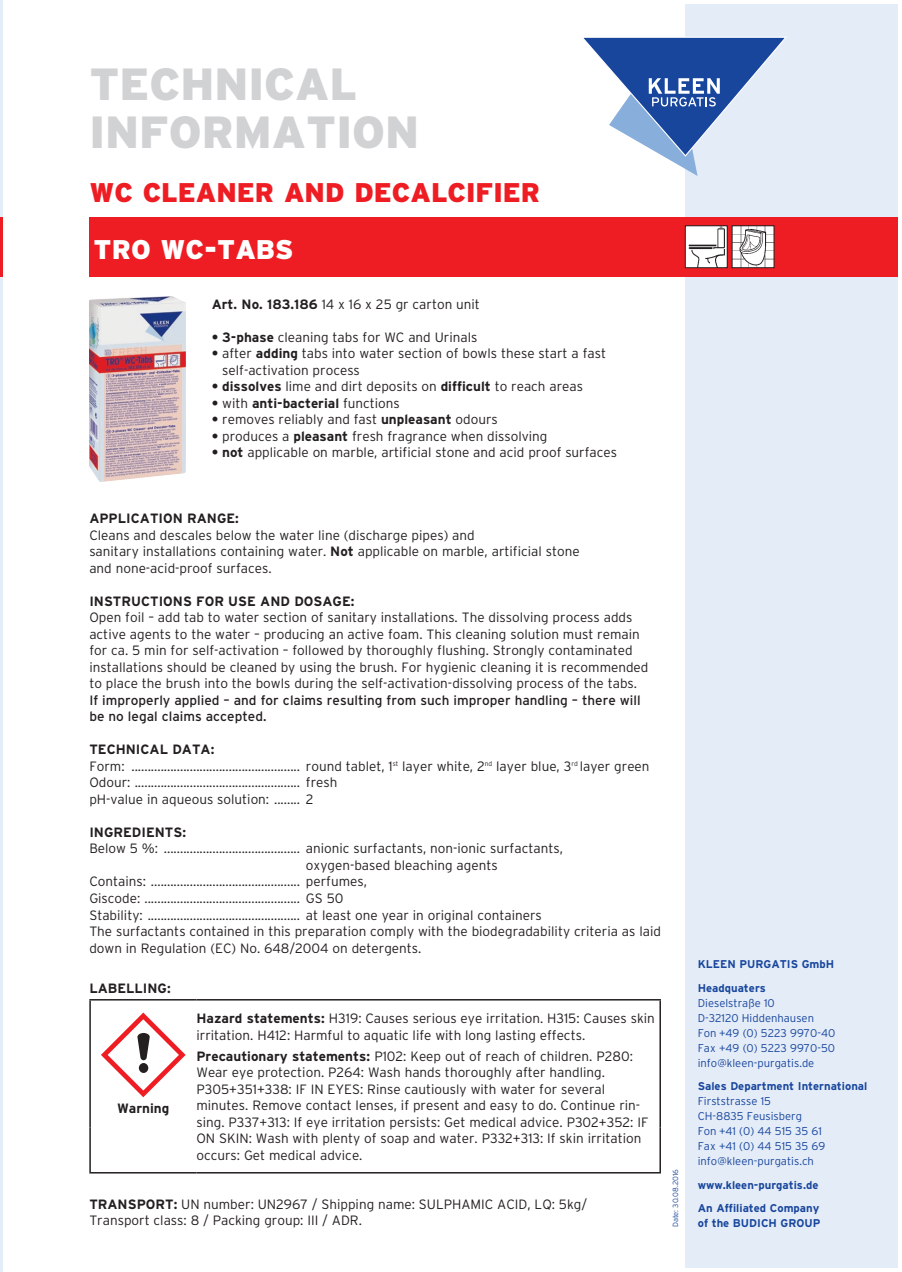
<style>
.page{position:relative;width:902px;height:1272px;background:#fff}
.page>*{position:absolute;margin:0;border:0;box-sizing:border-box;transform-origin:0 0}
.Technische_Informati{font:900 45px "Interstate";color:#d1d2d4}
.Produktgruppe{font:900 27px "Interstate";color:#ee1d23}
.Produktname{font:900 27px "Interstate";color:#fff}
.Grundschrift{font:300 13.5px/16.5px "Interstate";color:#231f20}
.Grundschrift-2{font:13.5px/16.5px "Interstate";color:#231f20}
.Subhead_Bold_Versal{font:700 13.5px "Interstate";color:#231f20}
.Grundschrift-3{font:700 13.5px "Interstate";color:#231f20}
.nFl_Gefahrensymbol{font:700 13.5px "Interstate";color:#231f20}
.t1{font:300 11.25px/15px "Interstate";color:#18469d}
.t2{font:700 11.25px/15px "Interstate";color:#18469d}
.t3{font:300 7.5px "Interstate";color:#18469d}
.s1{font-weight:700}
.s2{font-weight:300}
</style>
<div class="page">
<div style="left:685px;top:4px;width:212px;height:1263px;background:#e4ecf7"></div>
<hr style="left:0;top:0;width:2px;height:1271px;background:#e4ecf7">
<hr style="left:0;top:217px;width:2px;height:59px;background:#ee1d23">
<div style="left:89px;top:217px;width:808px;height:59px;background:#ee1d23"></div>
<svg style="left:583px;top:37px;width:204px;height:139px"></svg>
<hr style="left:89px;top:999px;width:107px;height:1px;background:#231f20">
<hr style="left:89px;top:1000px;width:2px;height:127px;background:#231f20">
<hr style="left:196px;top:999px;width:465px;height:1px;background:#231f20">
<hr style="left:659px;top:1000px;width:2px;height:127px;background:#231f20">
<hr style="left:89px;top:1127px;width:2px;height:44px;background:#231f20">
<hr style="left:659px;top:1127px;width:2px;height:44px;background:#231f20">
<hr style="left:89px;top:1171px;width:107px;height:2px;background:#231f20">
<hr style="left:196px;top:1171px;width:465px;height:2px;background:#231f20">
<svg style="left:101px;top:1012px;width:85px;height:85px"></svg>
<img style="left:733px;top:227px;width:39px;height:39px">
<div style="left:731px;top:225px;width:43px;height:43px;border:1px solid #231f20"></div>
<img style="left:687px;top:227px;width:38px;height:39px">
<div style="left:685px;top:225px;width:42px;height:43px;border:1px solid #231f20"></div>
<img style="left:89px;top:296px;width:97px;height:186px">
<p class="Technische_Informati" style="left:89px;top:59px;width:269px">TECHNICAL</p>
<p class="Technische_Informati" style="left:89px;top:107px;width:331px">INFORMATION</p>
<p class="Produktgruppe" style="left:89px;top:177px;width:452px">WC CLEANER AND DECALCIFIER</p>
<p class="Produktname" style="left:94px;top:234px;width:201px">TRO WC-TABS</p>
<p class="Grundschrift" style="left:212px;top:295px;width:270px"><span class="s1">Art. No. 183.186</span> 14 x 16 x 25 gr carton unit</p>
<p class="Grundschrift" style="left:212px;top:328px;width:267px"><span class="s1">• 3-phase</span> cleaning tabs for WC and Urinals</p>
<p class="Grundschrift" style="left:222px;top:345px;width:385px;text-indent:-10px"><span class="s1">•</span> after <span class="s1">adding</span> tabs into water section of bowls these start a fast self-activation process</p>
<p class="Grundschrift" style="left:212px;top:378px;width:373px"><span class="s1">• dissolves</span> lime and dirt deposits on <span class="s1">difficult</span> to reach areas</p>
<p class="Grundschrift-3" style="left:212px;top:395px;width:190px">• <span class="s2">with</span> anti-bacterial <span class="s2">functions</span></p>
<p class="Grundschrift" style="left:212px;top:411px;width:287px"><span class="s1">•</span> removes reliably and fast <span class="s1">unpleasant</span> odours</p>
<p class="Grundschrift" style="left:212px;top:427px;width:337px"><span class="s1">•</span> produces a <span class="s1">pleasant</span> fresh fragrance when dissolving</p>
<p class="Grundschrift" style="left:212px;top:444px;width:407px"><span class="s1">• not</span> applicable on marble, artificial stone and acid proof surfaces</p>
<p class="Subhead_Bold_Versal" style="left:89px;top:511px;width:151px">APPLICATION RANGE:</p>
<p class="Grundschrift" style="left:89px;top:526px;width:492px">Cleans and descales below the water line (discharge pipes) and<br>sanitary installations containing water. <span class="s1">Not</span> applicable on marble, artificial stone and none-acid-proof surfaces.</p>
<p class="Subhead_Bold_Versal" style="left:89px;top:593px;width:266px">INSTRUCTIONS FOR USE AND DOSAGE:</p>
<p class="Grundschrift" style="left:89px;top:609px;width:560px">Open foil – add tab to water section of sanitary installations. The dissolving process adds active agents to the water – producing an active foam. This cleaning solution must remain for ca. 5 min for self-activation – followed by thoroughly flushing. Strongly contaminated installations should be cleaned by using the brush. For hygienic cleaning it is recommended to place the brush into the bowls during the self-activation-dissolving process of the tabs.</p>
<p class="Grundschrift-2" style="left:89px;top:691px;width:552px">If improperly applied – and for claims resulting from such improper handling – there will be no legal claims accepted.</p>
<p class="Subhead_Bold_Versal" style="left:89px;top:742px;width:126px">TECHNICAL DATA:</p>
<p class="Grundschrift" style="left:89px;top:757px;width:561px">Form: .................................................... round tablet, 1<sup>st</sup> layer white, 2<sup>nd</sup> layer blue, 3<sup>rd</sup> layer green</p>
<p class="Grundschrift" style="left:89px;top:774px;width:250px">Odour: ................................................... fresh</p>
<p class="Grundschrift" style="left:89px;top:790px;width:226px">pH-value in aqueous solution: ........ 2</p>
<p class="Subhead_Bold_Versal" style="left:89px;top:824px;width:98px">INGREDIENTS:</p>
<p class="Grundschrift" style="left:306px;top:840px;width:258px;text-indent:-216px">Below 5 %: .......................................... anionic surfactants, non-ionic surfactants, oxygen-based bleaching agents</p>
<p class="Grundschrift" style="left:89px;top:873px;width:279px">Contains: .............................................. perfumes,</p>
<p class="Grundschrift" style="left:89px;top:889px;width:256px">Giscode: ................................................ GS 50</p>
<p class="Grundschrift" style="left:89px;top:906px;width:454px">Stability: ............................................... at least one year in original containers</p>
<p class="Grundschrift" style="left:89px;top:922px;width:573px">The surfactants contained in this preparation comply with the biodegradability criteria as laid down in Regulation (EC) No. 648/2004 on detergents.</p>
<p class="Grundschrift-3" style="left:89px;top:980px;width:83px">LABELLING:</p>
<p class="Grundschrift" style="left:196px;top:1010px;width:460px"><span class="s1">Hazard statements:</span> H319: Causes serious eye irritation. H315: Causes skin irritation. H412: Harmful to aquatic life with long lasting effects.</p>
<p class="Grundschrift" style="left:196px;top:1047px;width:453px"><span class="s1">Precautionary statements:</span> P102: Keep out of reach of children. P280:<br>Wear eye protection. P264: Wash hands thoroughly after handling.<br>P305+351+338: IF IN EYES: Rinse cautiously with water for several minutes. Remove contact lenses, if present and easy to do. Continue rin&shy;sing. P337+313: If eye irritation persists: Get medical advice. P302+352: IF ON SKIN: Wash with plenty of soap and water. P332+313: If skin irritation occurs: Get medical advice.</p>
<p class="Grundschrift" style="left:89px;top:1195px;width:499px"><span class="s1">TRANSPORT:</span> UN number: UN2967 / Shipping name: SULPHAMIC ACID, LQ: 5kg/<br>Transport class: 8 / Packing group: III / ADR.</p>
<p class="nFl_Gefahrensymbol" style="left:117px;top:1101px;width:54px">Warning</p>
<p class="t3" style="left:671px;top:1227px;width:60px;rotate:-90deg">Date: 30.08.2016</p>
<p class="t2" style="left:697px;top:956px;width:138px">KLEEN PURGATIS GmbH</p>
<p class="t1" style="left:697px;top:980px;width:139px"><span class="s1">Headquaters<br></span>Dieselstraße 10<br>D-32120 Hiddenhausen<br>Fon +49 (0) 5223 9970-40<br>Fax +49 (0) 5223 9970-50 info@kleen-purgatis.de</p>
<p class="t1" style="left:697px;top:1078px;width:171px"><span class="s1">Sales Department International<br></span>Firststrasse 15<br>CH-8835 Feusisberg<br>Fon +41 (0) 44 515 35 61<br>Fax +41 (0) 44 515 35 69 info@kleen-purgatis.ch</p>
<p class="t2" style="left:697px;top:1177px;width:122px">www.kleen-purgatis.de</p>
<p class="t2" style="left:697px;top:1200px;width:124px">An Affiliated Company of the BUDICH GROUP</p>
</div>
